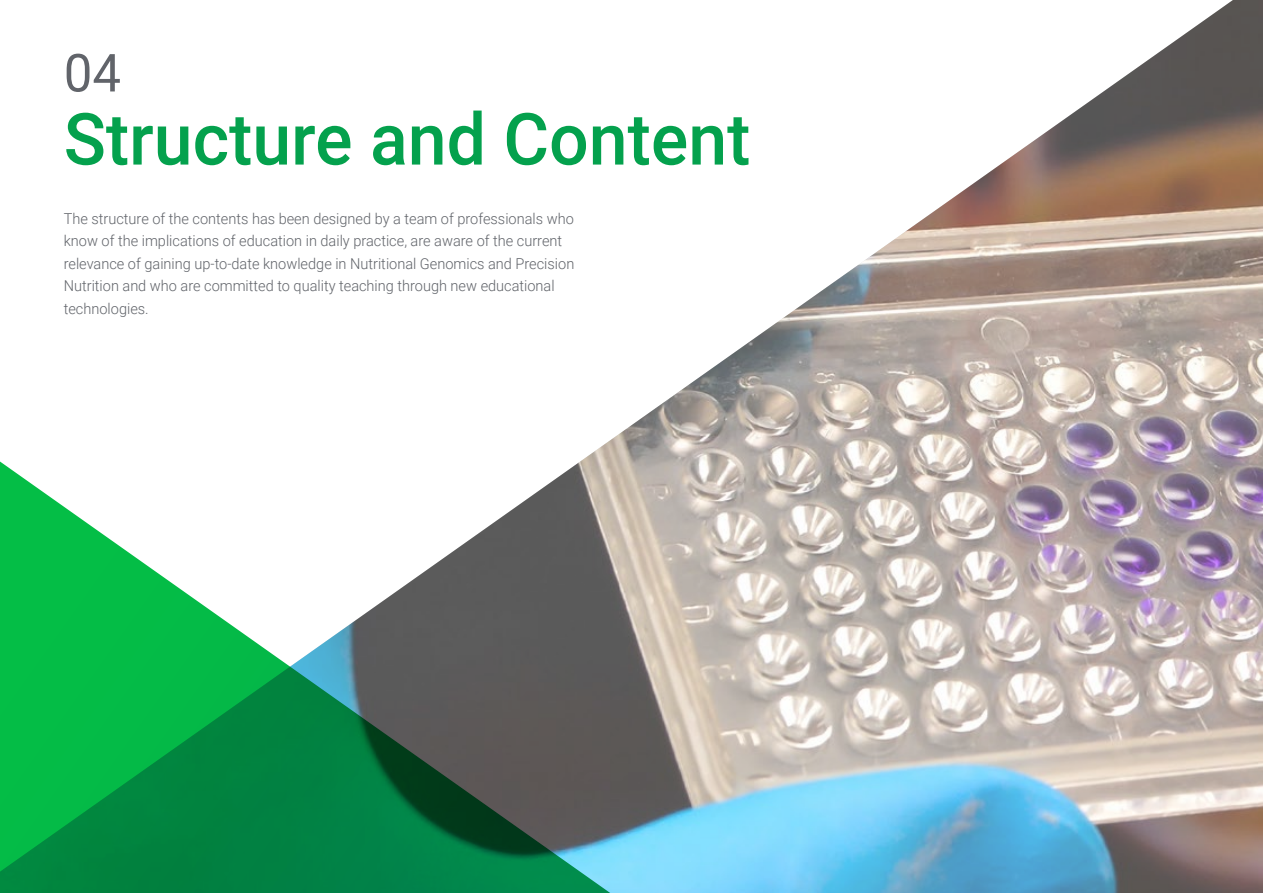
<style>
.page{position:relative;width:1263px;height:893px;background:#fff}
.page>*{position:absolute;margin:0;border:0;box-sizing:border-box;transform-origin:0 0}
.t1{font:500 72px "Roboto";color:#04a14d}
.t2{font:52.5px "Roboto";color:#61646a}
.t3{font:300 15px/22.5px "Roboto";color:#61646a}
</style>
<div class="page">
<img style="left:602px;top:0;width:661px;height:893px">
<svg style="left:0;top:446px;width:640px;height:447px"></svg>
<h2 class="t2" style="left:64px;top:36px;width:59px">04</h2>
<h1 class="t1" style="left:64px;top:89px;width:688px">Structure and Content</h1>
<p class="t3" style="left:64px;top:207px;width:512px">The structure of the contents has been designed by a team of professionals who know of the implications of education in daily practice, are aware of the current relevance of gaining up-to-date knowledge in Nutritional Genomics and Precision Nutrition and who are committed to quality teaching through new educational technologies.</p>
</div>
